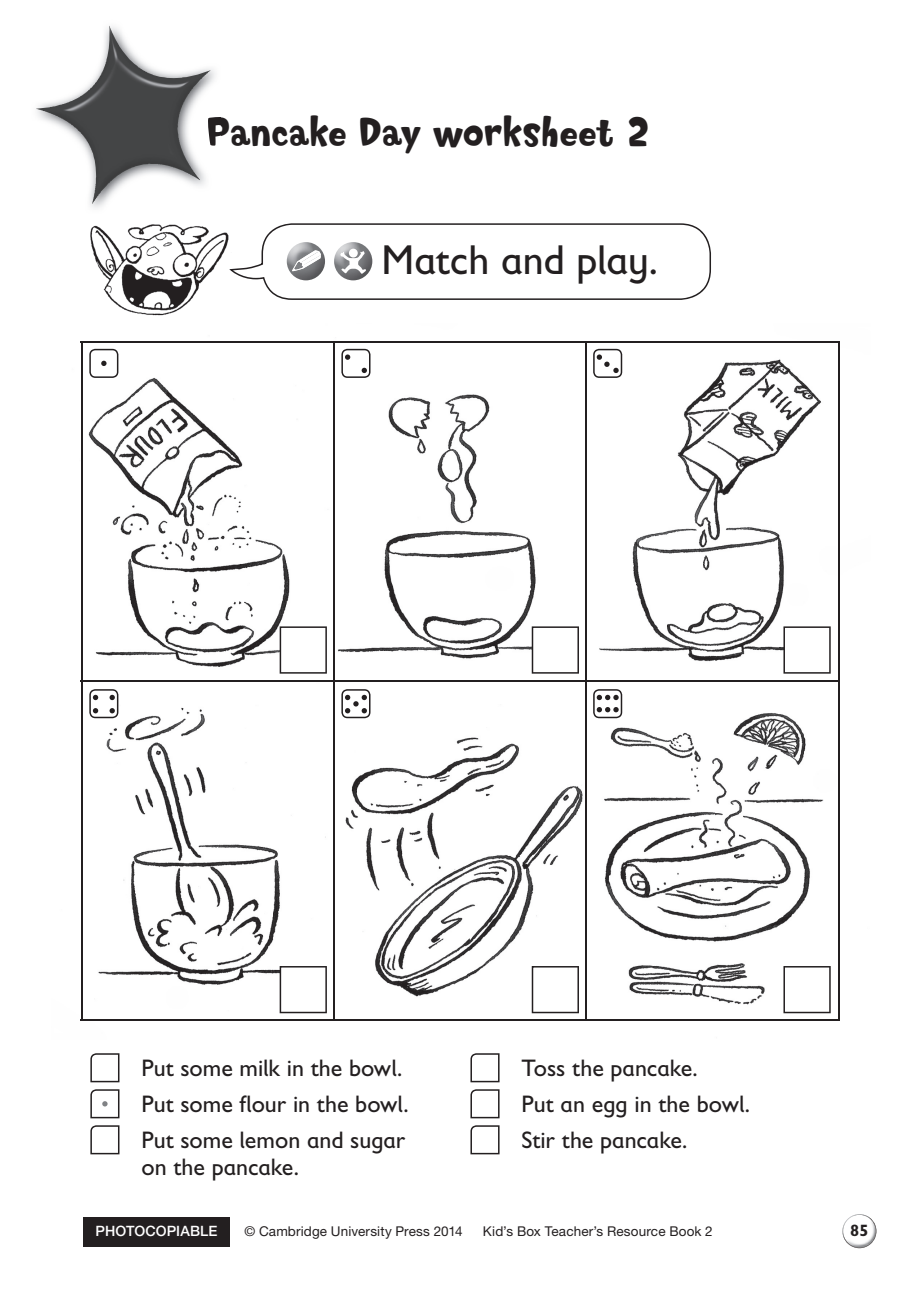
<style>
.page{position:relative;width:919px;height:1289px;background:#fff}
.page>*{position:absolute;margin:0;border:0;box-sizing:border-box;transform-origin:0 0}
.t1{font:42px "Gill Sans Infant Std";letter-spacing:-.005em;color:#231f20}
.t2{font:39px "Softie";letter-spacing:-.01em;color:#231f20}
.t3{font:24px/36px "Gill Sans Infant Std";color:#231f20}
.t4{font:700 16.5px "Gill Sans Infant Std";color:#231f20}
.t5{font:500 14.25px "Helvetica Neue LT Std";letter-spacing:.01em;color:#fff}
.t6{font:13.5px "Helvetica Neue LT Std";letter-spacing:.01em;color:#231f20}
</style>
<div class="page">
<div style="left:83px;top:1216px;width:147px;height:30px;background:#231f20"></div>
<img style="left:848px;top:1244px;width:18px;height:4px">
<svg style="left:843px;top:1233px;width:6px;height:11px"></svg>
<svg style="left:868px;top:1217px;width:8px;height:9px"></svg>
<img style="left:842px;top:1214px;width:26px;height:19px">
<img style="left:849px;top:1226px;width:27px;height:21px">
<img style="left:80px;top:341px;width:760px;height:680px">
<img style="left:90px;top:224px;width:139px;height:92px">
<svg style="left:229px;top:223px;width:482px;height:77px"></svg>
<img style="left:37px;top:25px;width:178px;height:183px">
<img style="left:208px;top:115px;width:12px;height:38px">
<img style="left:36px;top:26px;width:74px;height:84px">
<hr style="left:81px;top:341px;width:253px;height:2px;background:#231f20">
<hr style="left:81px;top:343px;width:1px;height:337px;background:#231f20">
<hr style="left:334px;top:341px;width:252px;height:2px;background:#231f20">
<hr style="left:333px;top:343px;width:2px;height:337px;background:#231f20">
<hr style="left:586px;top:341px;width:253px;height:2px;background:#231f20">
<hr style="left:585px;top:343px;width:2px;height:337px;background:#231f20">
<hr style="left:838px;top:343px;width:1px;height:337px;background:#231f20">
<hr style="left:81px;top:680px;width:253px;height:2px;background:#231f20">
<hr style="left:81px;top:682px;width:1px;height:337px;background:#231f20">
<hr style="left:334px;top:680px;width:252px;height:2px;background:#231f20">
<hr style="left:333px;top:682px;width:2px;height:337px;background:#231f20">
<hr style="left:586px;top:680px;width:253px;height:2px;background:#231f20">
<hr style="left:585px;top:682px;width:2px;height:337px;background:#231f20">
<hr style="left:838px;top:682px;width:1px;height:337px;background:#231f20">
<hr style="left:81px;top:1019px;width:253px;height:1px;background:#231f20">
<hr style="left:334px;top:1019px;width:252px;height:1px;background:#231f20">
<hr style="left:586px;top:1019px;width:253px;height:1px;background:#231f20">
<svg style="left:341px;top:689px;width:29px;height:29px"></svg>
<svg style="left:89px;top:689px;width:29px;height:29px"></svg>
<svg style="left:593px;top:349px;width:29px;height:29px"></svg>
<svg style="left:89px;top:349px;width:29px;height:29px"></svg>
<svg style="left:593px;top:689px;width:29px;height:29px"></svg>
<svg style="left:279px;top:966px;width:48px;height:47px"></svg>
<svg style="left:279px;top:626px;width:48px;height:47px"></svg>
<svg style="left:531px;top:966px;width:48px;height:47px"></svg>
<svg style="left:531px;top:626px;width:48px;height:47px"></svg>
<svg style="left:783px;top:966px;width:47px;height:47px"></svg>
<svg style="left:783px;top:626px;width:47px;height:47px"></svg>
<svg style="left:341px;top:349px;width:29px;height:29px"></svg>
<svg style="left:90px;top:1053px;width:29px;height:29px"></svg>
<svg style="left:90px;top:1125px;width:29px;height:29px"></svg>
<svg style="left:470px;top:1053px;width:29px;height:29px"></svg>
<svg style="left:470px;top:1089px;width:29px;height:29px"></svg>
<svg style="left:470px;top:1125px;width:29px;height:29px"></svg>
<svg style="left:90px;top:1089px;width:29px;height:29px"></svg>
<h2 class="t2" style="left:206px;top:107px;width:445px">Pancake Day worksheet 2</h2>
<h1 class="t1" style="left:381px;top:236px;width:278px">Match and play.</h1>
<p class="t3" style="left:141px;top:1049px;width:269px">Put some milk in the bowl.<br>Put some flour in the bowl.<br>Put some lemon and sugar</p>
<p class="t3" style="left:141px;top:1148px;width:159px">on the pancake.</p>
<p class="t3" style="left:521px;top:1049px;width:230px">Toss the pancake.<br>Put an egg in the bowl.<br>Stir the pancake.</p>
<p class="t5" style="left:96px;top:1222px;width:123px">PHOTOCOPIABLE</p>
<p class="t6" style="left:244px;top:1223px;width:220px">© Cambridge University Press 2014</p>
<p class="t6" style="left:483px;top:1223px;width:231px">Kid’s Box Teacher’s Resource Book 2</p>
<p class="t4" style="left:850px;top:1220px;width:20px">85</p>
</div>
